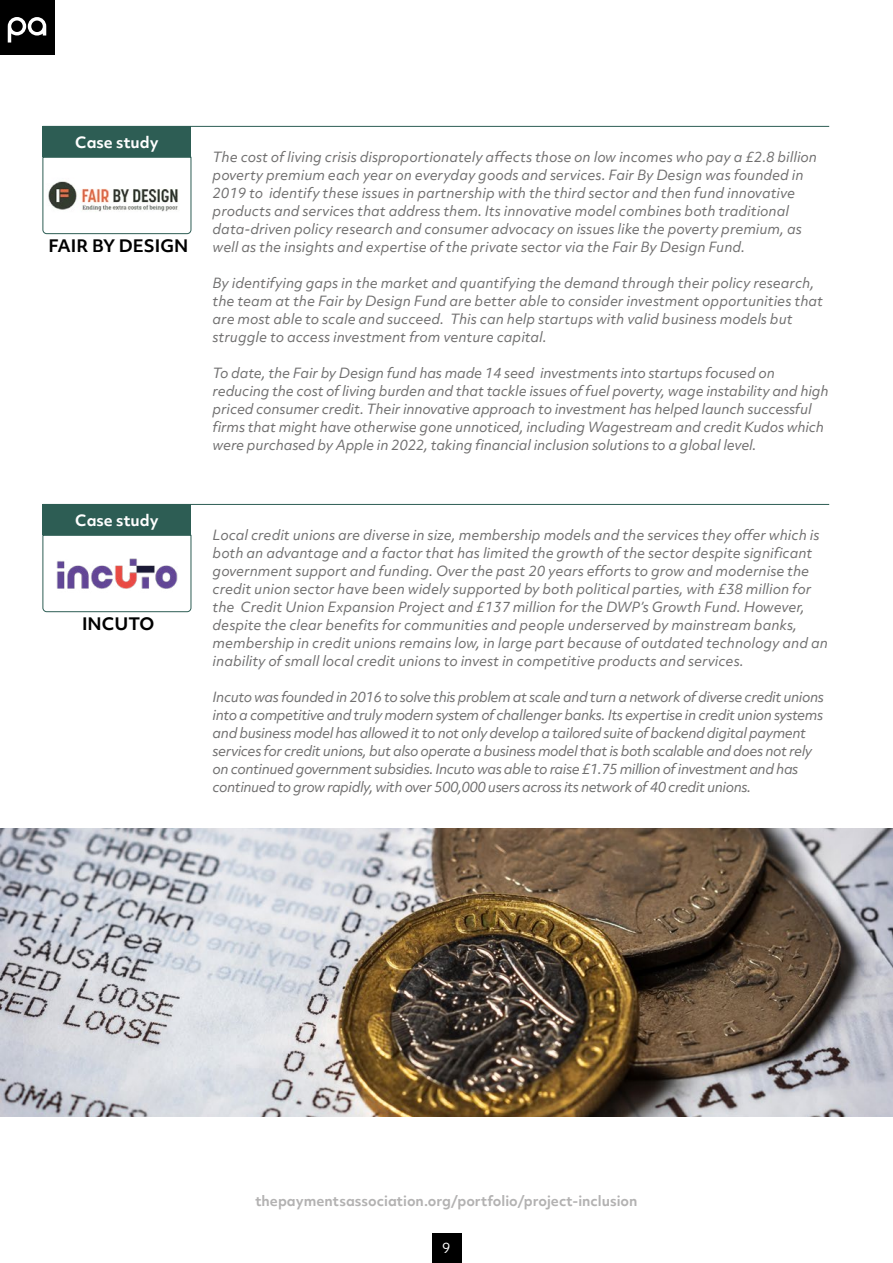
<style>
.page{position:relative;width:893px;height:1263px;background:#fff}
.page>*{position:absolute;margin:0;border:0;box-sizing:border-box;transform-origin:0 0}
.t1{font:700 16.5px "Objektiv Mk 2";color:#000}
.t2{font:700 15px "Objektiv Mk 2";color:#fff}
.t3{font:italic 13.5px/18px "Objektiv Mk 2";letter-spacing:-.005em;color:#706f6f}
.t4{font:italic 13.5px/18px "Objektiv Mk 2";letter-spacing:-.03em;color:#706f6f}
.t5{font:700 13.5px "Objektiv Mk 2";color:#b3b2b2}
.t6{font:13.5px "Objektiv Mk 2";color:#fff}
</style>
<div class="page">
<div style="left:432px;top:1233px;width:29px;height:30px;background:#000"></div>
<hr style="left:43px;top:126px;width:786px;height:1px;background:#2d5d54">
<hr style="left:43px;top:504px;width:786px;height:1px;background:#2d5d54">
<div style="left:43px;top:127px;width:148px;height:30px;background:#2d5d54"></div>
<svg style="left:42px;top:157px;width:150px;height:77px"></svg>
<div style="left:43px;top:505px;width:148px;height:30px;background:#2d5d54"></div>
<svg style="left:42px;top:535px;width:150px;height:77px"></svg>
<img style="left:0;top:828px;width:893px;height:288px">
<div style="left:0;top:0;width:54px;height:54px;background:#000"></div>
<svg style="left:8px;top:17px;width:38px;height:26px"></svg>
<p class="t2" style="left:75px;top:132px;width:85px">Case study</p>
<p class="t1" style="left:48px;top:234px;width:141px">FAIR BY DESIGN</p>
<p class="t2" style="left:75px;top:510px;width:85px">Case study</p>
<p class="t1" style="left:82px;top:612px;width:74px">INCUTO</p>
<p class="t3" style="left:213px;top:148px;width:606px">The cost of living crisis disproportionately affects those on low incomes who pay a £2.8 billion poverty premium each year on everyday goods and services. Fair By Design was founded in 2019 to identify these issues in partnership with the third sector and then fund innovative products and services that address them. Its innovative model combines both traditional data-driven policy research and consumer advocacy on issues like the poverty premium, as well as the insights and expertise of the private sector via the Fair By Design Fund.</p>
<p class="t3" style="left:213px;top:274px;width:612px">By identifying gaps in the market and quantifying the demand through their policy research, the team at the Fair by Design Fund are better able to consider investment opportunities that are most able to scale and succeed. This can help startups with valid business models but struggle to access investment from venture capital.</p>
<p class="t3" style="left:213px;top:364px;width:617px">To date, the Fair by Design fund has made 14 seed investments into startups focused on reducing the cost of living burden and that tackle issues of fuel poverty, wage instability and high priced consumer credit. Their innovative approach to investment has helped launch successful firms that might have otherwise gone unnoticed, including Wagestream and credit Kudos which were purchased by Apple in 2022, taking financial inclusion solutions to a global level.</p>
<p class="t3" style="left:213px;top:526px;width:617px">Local credit unions are diverse in size, membership models and the services they offer which is both an advantage and a factor that has limited the growth of the sector despite significant government support and funding. Over the past 20 years efforts to grow and modernise the credit union sector have been widely supported by both political parties, with £38 million for the Credit Union Expansion Project and £137 million for the DWP’s Growth Fund. However, despite the clear benefits for communities and people underserved by mainstream banks, membership in credit unions remains low, in large part because of outdated technology and an inability of small local credit unions to invest in competitive products and services.</p>
<p class="t4" style="left:213px;top:688px;width:613px">Incuto was founded in 2016 to solve this problem at scale and turn a network of diverse credit unions into a competitive and truly modern system of challenger banks. Its expertise in credit union systems and business model has allowed it to not only develop a tailored suite of backend digital payment services for credit unions, but also operate a business model that is both scalable and does not rely on continued government subsidies. Incuto was able to raise £1.75 million of investment and has continued to grow rapidly, with over 500,000 users across its network of 40 credit unions.</p>
<p class="t5" style="left:255px;top:1191px;width:384px">thepaymentsassociation.org/portfolio/project-inclusion</p>
<p class="t6" style="left:442px;top:1238px;width:10px">9</p>
</div>
